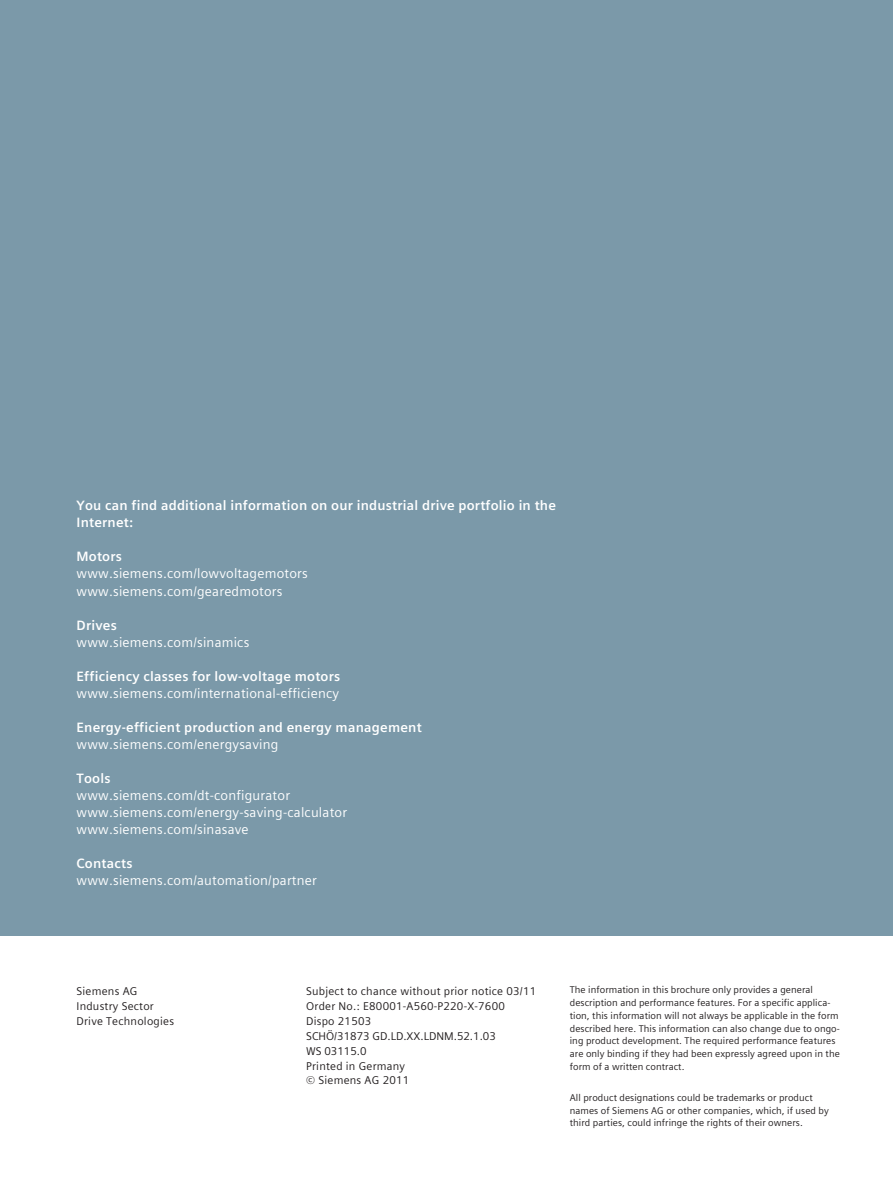
<style>
.page{position:relative;width:893px;height:1191px;background:#fff}
.page>*{position:absolute;margin:0;border:0;box-sizing:border-box;transform-origin:0 0}
.t1{font:13.5px/17px "Siemens Sans Global";letter-spacing:.015em;color:#fff}
.t2{font:700 13.5px/17px "Siemens Sans Global";letter-spacing:.015em;color:#fff}
.t3{font:11.25px/14.9px "Siemens Sans Global";letter-spacing:.02em;color:#231f20}
.t4{font:9.75px/12.8px "Siemens Sans Global";letter-spacing:.005em;color:#231f20}
</style>
<div class="page">
<div style="left:0;top:0;width:893px;height:935px;background:#7b99a9"></div>
<h1 class="t2" style="left:77px;top:497px;width:481px">You can find additional information on our industrial drive portfolio in the<br>Internet:</h1>
<h1 class="t2" style="left:77px;top:548px;width:47px">Motors</h1>
<h1 class="t1" style="left:77px;top:565px;width:233px">www.siemens.com/lowvoltagemotors www.siemens.com/gearedmotors</h1>
<h1 class="t2" style="left:77px;top:616px;width:42px">Drives</h1>
<h1 class="t1" style="left:77px;top:633px;width:174px">www.siemens.com/sinamics</h1>
<h1 class="t2" style="left:77px;top:667px;width:265px">Efficiency classes for low-voltage motors</h1>
<h1 class="t1" style="left:77px;top:684px;width:264px">www.siemens.com/international-efficiency</h1>
<h1 class="t2" style="left:77px;top:718px;width:347px">Energy-efficient production and energy management</h1>
<h1 class="t1" style="left:77px;top:735px;width:203px">www.siemens.com/energysaving</h1>
<h1 class="t2" style="left:77px;top:769px;width:36px">Tools</h1>
<h1 class="t1" style="left:77px;top:786px;width:272px">www.siemens.com/dt-configurator www.siemens.com/energy-saving-calculator www.siemens.com/sinasave</h1>
<h1 class="t2" style="left:77px;top:854px;width:58px">Contacts</h1>
<h1 class="t1" style="left:77px;top:871px;width:242px">www.siemens.com/automation/partner</h1>
<p class="t3" style="left:77px;top:983px;width:99px">Siemens AG<br>Industry Sector<br>Drive Technologies</p>
<p class="t4" style="left:570px;top:983px;width:272px">The information in this brochure only provides a general description and performance features. For a specific applica&shy;tion, this information will not always be applicable in the form described here. This information can also change due to ongo&shy;ing product development. The required performance features are only binding if they had been expressly agreed upon in the form of a written contract.</p>
<p class="t4" style="left:570px;top:1091px;width:261px">All product designations could be trademarks or product names of Siemens AG or other companies, which, if used by third parties, could infringe the rights of their owners.</p>
<p class="t3" style="left:306px;top:983px;width:232px">Subject to chance without prior notice 03/11<br>Order No.: E80001-A560-P220-X-7600<br>Dispo 21503<br>SCHÖ/31873 GD.LD.XX.LDNM.52.1.03<br>WS 03115.0<br>Printed in Germany<br>© Siemens AG 2011</p>
</div>
